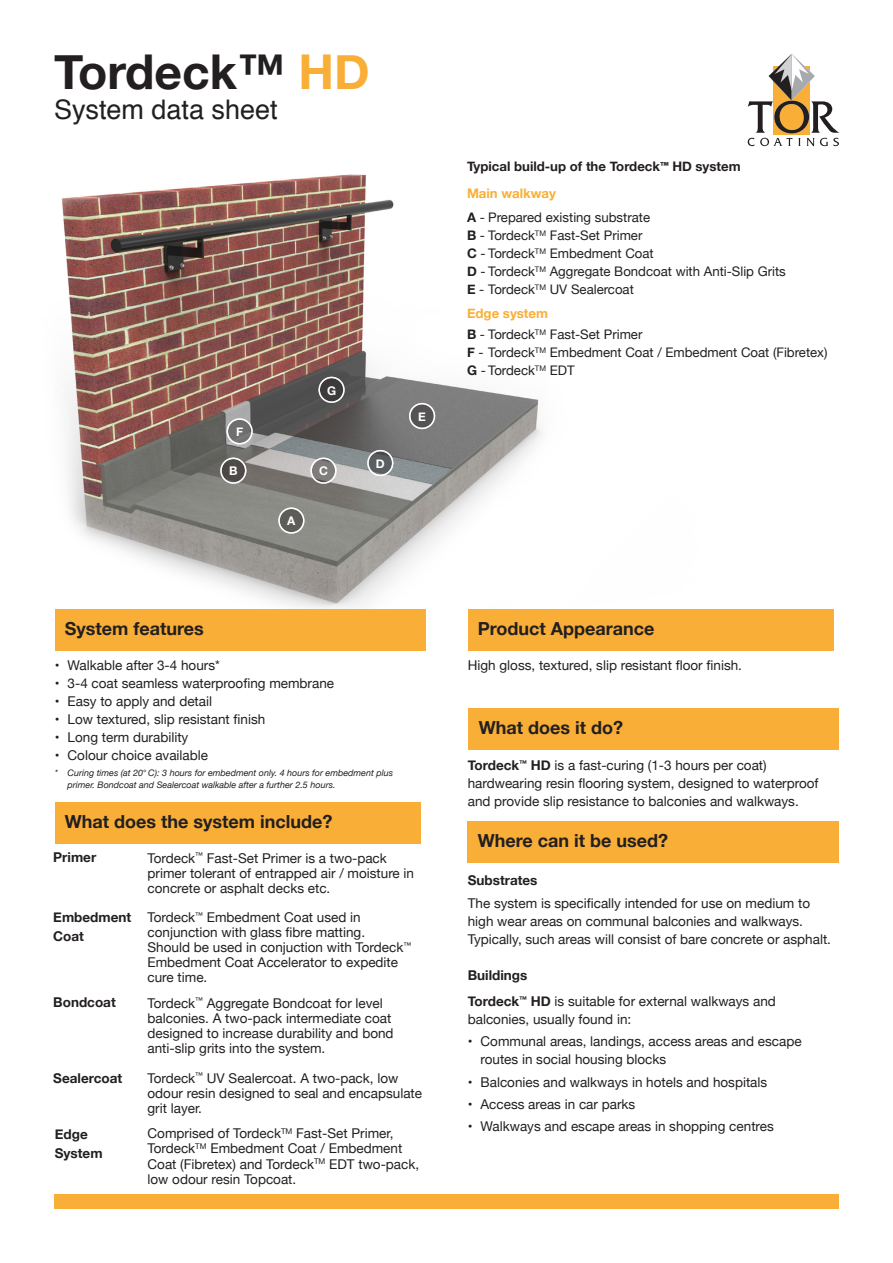
<style>
.page{position:relative;width:893px;height:1263px;background:#fff}
.page>*{position:absolute;margin:0;border:0;box-sizing:border-box;transform-origin:0 0}
.t1{font:700 48px "Helvetica Neue";color:#231f20}
.t2{font:27px "Helvetica";color:#231f20}
.t3{font:700 18px "Helvetica Neue";color:#231f20}
.Body{font:13.5px/15px "Helvetica Neue";color:#231f20}
.Body-2{font:700 13.5px "Helvetica Neue";color:#231f20}
.t4{font:13.2px "Helvetica Neue";color:#231f20}
.t5{font:700 13.2px "Helvetica Neue";color:#231f20}
.t6{font:700 13.2px "Helvetica Neue";color:#f9af37}
.t7{font:700 12px "Helvetica Neue";color:#fff}
.Body-3{font:italic 9px/12px "Helvetica Neue";color:#231f20}
.s1{color:#f9af37}
.s2{font-style:normal}
.s3{font-family:"Myriad Pro"}
.s4{font-weight:700}
</style>
<div class="page">
<img style="left:62px;top:174px;width:480px;height:438px">
<div style="left:54px;top:1195px;width:785px;height:14px;background:#f9af37"></div>
<div style="left:55px;top:609px;width:370px;height:41px;background:#f9af37"></div>
<div style="left:55px;top:802px;width:365px;height:41px;background:#f9af37"></div>
<div style="left:468px;top:609px;width:365px;height:41px;background:#f9af37"></div>
<div style="left:469px;top:708px;width:370px;height:41px;background:#f9af37"></div>
<div style="left:468px;top:821px;width:371px;height:41px;background:#f9af37"></div>
<svg style="left:221px;top:458px;width:25px;height:25px"></svg>
<div style="left:220px;top:458px;width:26px;height:26px;border:2px solid #fff;border-radius:50%"></div>
<svg style="left:279px;top:508px;width:25px;height:25px"></svg>
<div style="left:278px;top:507px;width:26px;height:27px;border:2px solid #fff;border-radius:50%"></div>
<svg style="left:311px;top:458px;width:25px;height:25px"></svg>
<div style="left:310px;top:458px;width:27px;height:26px;border:2px solid #fff;border-radius:50%"></div>
<svg style="left:368px;top:451px;width:25px;height:24px"></svg>
<div style="left:367px;top:450px;width:26px;height:26px;border:2px solid #fff;border-radius:50%"></div>
<div style="left:410px;top:404px;width:24px;height:24px;background:#555354;border-radius:50%"></div>
<div style="left:409px;top:403px;width:26px;height:26px;border:2px solid #fff;border-radius:50%"></div>
<svg style="left:227px;top:419px;width:25px;height:25px"></svg>
<div style="left:227px;top:418px;width:26px;height:26px;border:2px solid #fff;border-radius:50%"></div>
<svg style="left:319px;top:377px;width:25px;height:25px"></svg>
<div style="left:318px;top:377px;width:27px;height:26px;border:2px solid #fff;border-radius:50%"></div>
<svg style="left:748px;top:54px;width:91px;height:92px"></svg>
<p class="t1" style="left:54px;top:34px;width:317px">Tordeck™ <span class="s1">HD</span></p>
<p class="t2" style="left:54px;top:88px;width:225px">System data sheet</p>
<p class="t7" style="left:236px;top:422px;width:9px">F</p>
<p class="t7" style="left:229px;top:462px;width:10px">B</p>
<p class="t7" style="left:327px;top:381px;width:11px">G</p>
<p class="t7" style="left:287px;top:512px;width:10px">A</p>
<p class="t7" style="left:319px;top:462px;width:10px">C</p>
<p class="t7" style="left:376px;top:454px;width:10px">D</p>
<p class="t7" style="left:418px;top:407px;width:9px">E</p>
<p class="t3" style="left:65px;top:614px;width:141px">System features</p>
<p class="Body" style="left:55px;top:658px;width:167px">• Walkable after 3-4 hours*</p>
<p class="Body" style="left:55px;top:676px;width:281px">• 3-4 coat seamless waterproofing membrane</p>
<p class="Body" style="left:55px;top:694px;width:159px">• Easy to apply and detail</p>
<p class="Body" style="left:55px;top:712px;width:212px">• Low textured, slip resistant finish</p>
<p class="Body" style="left:55px;top:730px;width:135px">• Long term durability</p>
<p class="Body" style="left:55px;top:748px;width:155px">• Colour choice available</p>
<p class="Body-3" style="left:68px;top:768px;width:327px;text-indent:-13px">* Curing times (at 20<span class="s2">°</span> C): 3 hours for embedment only. 4 hours for embedment plus primer. Bondcoat and Sealercoat walkable after a further 2.5 hours.</p>
<p class="t3" style="left:65px;top:807px;width:269px">What does the system include?</p>
<p class="Body-2" style="left:53px;top:847px;width:44px">Primer</p>
<p class="Body" style="left:148px;top:851px;width:268px">Tordeck<sup>™</sup> Fast-Set Primer is a two-pack primer tolerant of entrapped air / moisture in concrete or asphalt decks etc.</p>
<p class="Body" style="left:148px;top:911px;width:265px">Tordeck<sup>™</sup> Embedment Coat used in conjunction with glass fibre matting.<br>Should be used in conjuction with Tordeck<sup>™<br></sup>Embedment Coat Accelerator to expedite cure time.</p>
<p class="Body-2" style="left:53px;top:906px;width:79px">Embedment</p>
<p class="Body-2" style="left:53px;top:926px;width:32px">Coat</p>
<p class="Body-2" style="left:53px;top:992px;width:64px">Bondcoat</p>
<p class="Body" style="left:148px;top:996px;width:248px">Tordeck<sup>™</sup> Aggregate Bondcoat for level balconies. A two-pack intermediate coat designed to increase durability and bond</p>
<p class="Body" style="left:148px;top:1041px;width:179px">anti-slip grits into the system.</p>
<p class="Body-2" style="left:53px;top:1067px;width:70px">Sealercoat</p>
<p class="Body" style="left:148px;top:1071px;width:276px">Tordeck<sup>™</sup> UV Sealercoat. A two-pack, low odour resin designed to seal and encapsulate grit layer.</p>
<p class="Body-2" style="left:55px;top:1123px;width:34px">Edge</p>
<p class="Body-2" style="left:55px;top:1143px;width:49px">System</p>
<p class="Body" style="left:148px;top:1127px;width:273px">Comprised of Tordeck<sup>TM</sup> Fast-Set Primer, Tordeck<sup>TM</sup> Embedment Coat / Embedment Coat (Fibretex) and Tordeck<sup>TM</sup> EDT two-pack, low odour resin Topcoat.</p>
<p class="t5" style="left:467px;top:156px;width:275px">Typical build-up of the Tordeck<span class="s3">™</span> HD system</p>
<p class="t6" style="left:467px;top:183px;width:90px">Main walkway</p>
<p class="t4" style="left:467px;top:208px;width:185px"><span class="s4">A</span> - Prepared existing substrate</p>
<p class="t4" style="left:467px;top:226px;width:177px"><span class="s4">B</span> - Tordeck<sup>TM</sup> Fast-Set Primer</p>
<p class="t4" style="left:467px;top:244px;width:188px"><span class="s4">C</span> - Tordeck<sup>TM</sup> Embedment Coat</p>
<p class="t4" style="left:467px;top:262px;width:320px"><span class="s4">D</span> - Tordeck<sup>TM</sup> Aggregate Bondcoat with Anti-Slip Grits</p>
<p class="t4" style="left:467px;top:280px;width:168px"><span class="s4">E</span> - Tordeck<sup>TM</sup> UV Sealercoat</p>
<p class="t6" style="left:467px;top:303px;width:83px">Edge system</p>
<p class="t4" style="left:467px;top:325px;width:177px"><span class="s4">B</span> - Tordeck<sup>TM</sup> Fast-Set Primer</p>
<p class="t4" style="left:467px;top:343px;width:362px"><span class="s4">F</span> - Tordeck<sup>TM</sup> Embedment Coat / Embedment Coat (Fibretex)</p>
<p class="t4" style="left:467px;top:361px;width:109px"><span class="s4">G</span> - Tordeck<sup>TM</sup> EDT</p>
<p class="t3" style="left:478px;top:614px;width:178px">Product Appearance</p>
<p class="Body" style="left:468px;top:658px;width:276px">High gloss, textured, slip resistant floor finish.</p>
<p class="t3" style="left:479px;top:714px;width:146px">What does it do?</p>
<p class="Body" style="left:468px;top:757px;width:352px;line-height:18px"><span class="s4">Tordeck</span><sup>™</sup> <span class="s4">HD</span> is a fast-curing (1-3 hours per coat) hardwearing resin flooring system, designed to waterproof and provide slip resistance to balconies and walkways.</p>
<p class="t3" style="left:478px;top:826px;width:192px">Where can it be used?</p>
<p class="Body-2" style="left:468px;top:870px;width:71px">Substrates</p>
<p class="Body" style="left:468px;top:895px;width:365px;line-height:18px">The system is specifically intended for use on medium to high wear areas on communal balconies and walkways.<br>Typically, such areas will consist of bare concrete or asphalt.</p>
<p class="Body-2" style="left:468px;top:964px;width:61px">Buildings</p>
<p class="Body" style="left:468px;top:993px;width:310px;line-height:18px"><span class="s4">Tordeck</span><sup>™</sup> <span class="s4">HD</span> is suitable for external walkways and balconies, usually found in:</p>
<p class="Body" style="left:480px;top:1033px;width:323px;line-height:18px;text-indent:-13px">• Communal areas, landings, access areas and escape routes in social housing blocks</p>
<p class="Body" style="left:468px;top:1075px;width:301px">• Balconies and walkways in hotels and hospitals</p>
<p class="Body" style="left:468px;top:1097px;width:169px">• Access areas in car parks</p>
<p class="Body" style="left:468px;top:1120px;width:308px">• Walkways and escape areas in shopping centres</p>
</div>
